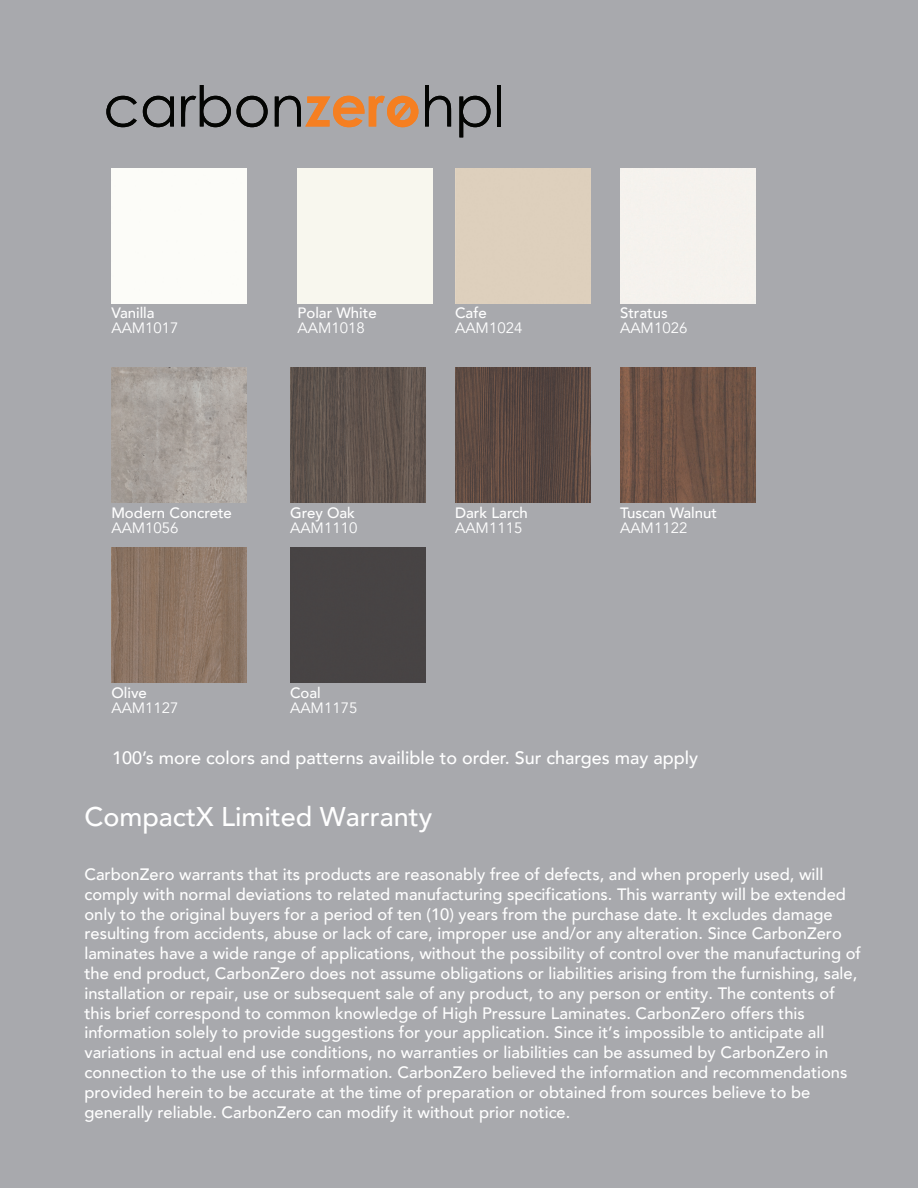
<style>
.page{position:relative;width:918px;height:1188px;background:#a8a9ad}
.page>*{position:absolute;margin:0;border:0;box-sizing:border-box;transform-origin:0 0}
.t1{font:56.25px "Century Gothic";color:#040503}
.t2{font:500 27px "Avenir";color:#fff}
.Small_Type{font:500 18px "Avenir";color:#fff}
.t3{font:500 16.5px/19.8px "Avenir";color:#fff}
.Small_Type-2{font:500 15px "Avenir";color:#fff}
.Small_Type-3{font:15px "Avenir";color:#fff}
.s1{font-weight:700;color:#f57f21}
</style>
<div class="page">
<svg style="left:392px;top:100px;width:21px;height:23px"></svg>
<div style="left:111px;top:168px;width:135px;height:135px;background:#fcfcf8"></div>
<div style="left:298px;top:168px;width:135px;height:135px;background:#f8f7ee"></div>
<div style="left:455px;top:168px;width:135px;height:135px;background:#ded0bd"></div>
<div style="left:620px;top:168px;width:135px;height:135px;background:#f5f2ee"></div>
<img style="left:111px;top:368px;width:135px;height:135px">
<img style="left:290px;top:368px;width:135px;height:135px">
<img style="left:455px;top:368px;width:135px;height:135px">
<img style="left:620px;top:368px;width:135px;height:135px">
<img style="left:111px;top:548px;width:135px;height:135px">
<h1 class="t1" style="left:103px;top:67px;width:403px">carbon<span class="s1">zero</span>hpl</h1>
<p class="Small_Type-2" style="left:111px;top:300px;width:45px">Vanilla</p>
<p class="Small_Type-3" style="left:111px;top:319px;width:69px">AAM1017</p>
<p class="Small_Type-2" style="left:298px;top:300px;width:81px">Polar White</p>
<p class="Small_Type-3" style="left:298px;top:319px;width:69px">AAM1018</p>
<p class="Small_Type-2" style="left:455px;top:300px;width:33px">Cafe</p>
<p class="Small_Type-3" style="left:455px;top:319px;width:69px">AAM1024</p>
<p class="Small_Type-2" style="left:111px;top:500px;width:122px">Modern Concrete</p>
<p class="Small_Type-3" style="left:111px;top:519px;width:69px">AAM1056</p>
<p class="Small_Type-2" style="left:290px;top:500px;width:67px">Grey Oak</p>
<p class="Small_Type-3" style="left:290px;top:519px;width:69px">AAM1110</p>
<p class="Small_Type-2" style="left:455px;top:500px;width:74px">Dark Larch</p>
<p class="Small_Type-3" style="left:455px;top:519px;width:69px">AAM1115</p>
<p class="Small_Type-2" style="left:111px;top:680px;width:37px">Olive</p>
<p class="Small_Type-3" style="left:111px;top:699px;width:69px">AAM1127</p>
<p class="Small_Type-2" style="left:290px;top:680px;width:32px">Coal</p>
<p class="Small_Type-3" style="left:290px;top:699px;width:69px">AAM1175</p>
<p class="Small_Type-2" style="left:620px;top:300px;width:49px">Stratus</p>
<p class="Small_Type-3" style="left:620px;top:319px;width:69px">AAM1026</p>
<p class="Small_Type-2" style="left:620px;top:500px;width:98px">Tuscan Walnut</p>
<p class="Small_Type-3" style="left:620px;top:519px;width:69px">AAM1122</p>
<p class="Small_Type" style="left:112px;top:742px;width:588px">100’s more colors and patterns availible to order. Sur charges may apply</p>
<h2 class="t2" style="left:84px;top:793px;width:350px">CompactX Limited Warranty</h2>
<p class="t3" style="left:84px;top:863px;width:778px">CarbonZero warrants that its products are reasonably free of defects, and when properly used, will comply with normal deviations to related manufacturing specifications. This warranty will be extended only to the original buyers for a period of ten (10) years from the purchase date. It excludes damage resulting from accidents, abuse or lack of care, improper use and/or any alteration. Since CarbonZero laminates have a wide range of applications, without the possibility of control over the manufacturing of the end product, CarbonZero does not assume obligations or liabilities arising from the furnishing, sale, installation or repair, use or subsequent sale of any product, to any person or entity. The contents of this brief correspond to common knowledge of High Pressure Laminates. CarbonZero offers this information solely to provide suggestions for your application. Since it’s impossible to anticipate all variations in actual end use conditions, no warranties or liabilities can be assumed by CarbonZero in connection to the use of this information. CarbonZero believed the information and recommendations provided herein to be accurate at the time of preparation or obtained from sources believe to be generally reliable. CarbonZero can modify it without prior notice.</p>
</div>
